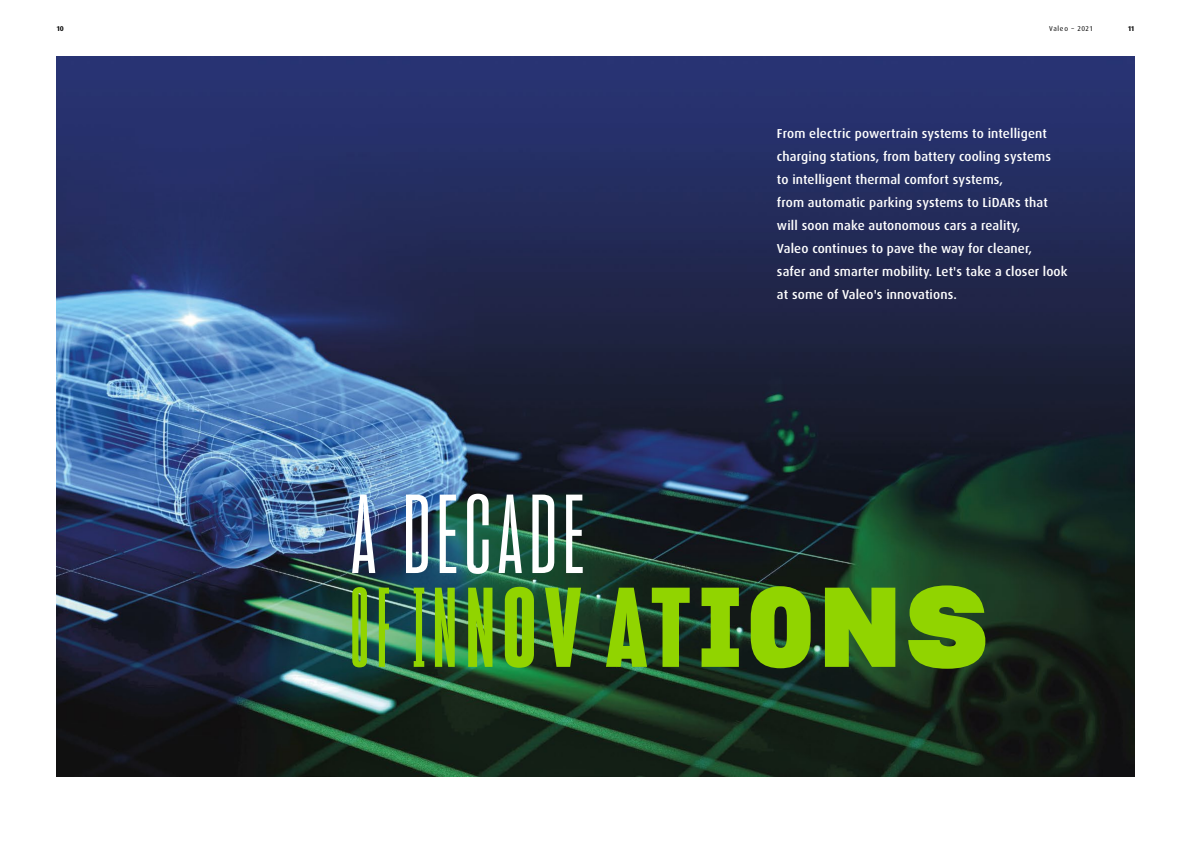
<style>
.page{position:relative;width:1191px;height:842px;background:#fff}
.page>*{position:absolute;margin:0;border:0;box-sizing:border-box;transform-origin:0 0}
.t1{font:110px "Sharp Grotesk TRIAL Bold 06";color:#91d400}
.t2{font:110px "Sharp Grotesk Medium 10";letter-spacing:.05em;color:#fff}
.t3{font:500 13px/23px "Dax OT";letter-spacing:.01em;color:#fff}
.t4{font:7px "Dax OT";letter-spacing:.1em;color:#000}
.t5{font:700 7px "Dax OT";color:#000}
.s1{font-family:"Sharp Grotesk TRIAL Bold 08"}
.s2{font-family:"Sharp Grotesk TRIAL Bold 10"}
.s3{font-family:"Sharp Grotesk TRIAL Bold 11"}
.s4{font-family:"Sharp Grotesk TRIAL Bold 12"}
.s5{font-family:"Sharp Grotesk TRIAL Bold 13"}
.s6{font-family:"Sharp Grotesk TRIAL Bold 14"}
.s7{font-family:"Sharp Grotesk TRIAL Bold 16"}
.s8{font-family:"Sharp Grotesk TRIAL Bold 18"}
.s9{font-family:"Sharp Grotesk TRIAL Bold 20"}
.s10{font-family:"Sharp Grotesk TRIAL Bold 22"}
</style>
<div class="page">
<img style="left:57px;top:57px;width:1077px;height:720px">
<p class="t5" style="left:57px;top:24px;width:9px">10</p>
<p class="t4" style="left:1049px;top:24px;width:45px">Valeo – 2021</p>
<p class="t5" style="left:1128px;top:24px;width:8px">11</p>
<p class="t3" style="left:777px;top:122px;width:292px">From electric powertrain systems to intelligent charging stations, from battery cooling systems<br>to intelligent thermal comfort systems,<br>from automatic parking systems to LiDARs that will soon make autonomous cars a reality,<br>Valeo continues to pave the way for cleaner,<br>safer and smarter mobility. Let's take a closer look at some of Valeo's innovations.</p>
<h1 class="t2" style="left:351px;top:469px;width:235px">A DECADE</h1>
<h1 class="t1" style="left:351px;top:571px;width:637px">OF I<span class="s1">N</span><span class="s2">N</span><span class="s3">O</span><span class="s4">V</span> <span class="s5">A</span><span class="s6">T</span><span class="s7">I</span><span class="s8">O</span><span class="s9">N</span><span class="s10">S</span></h1>
</div>
